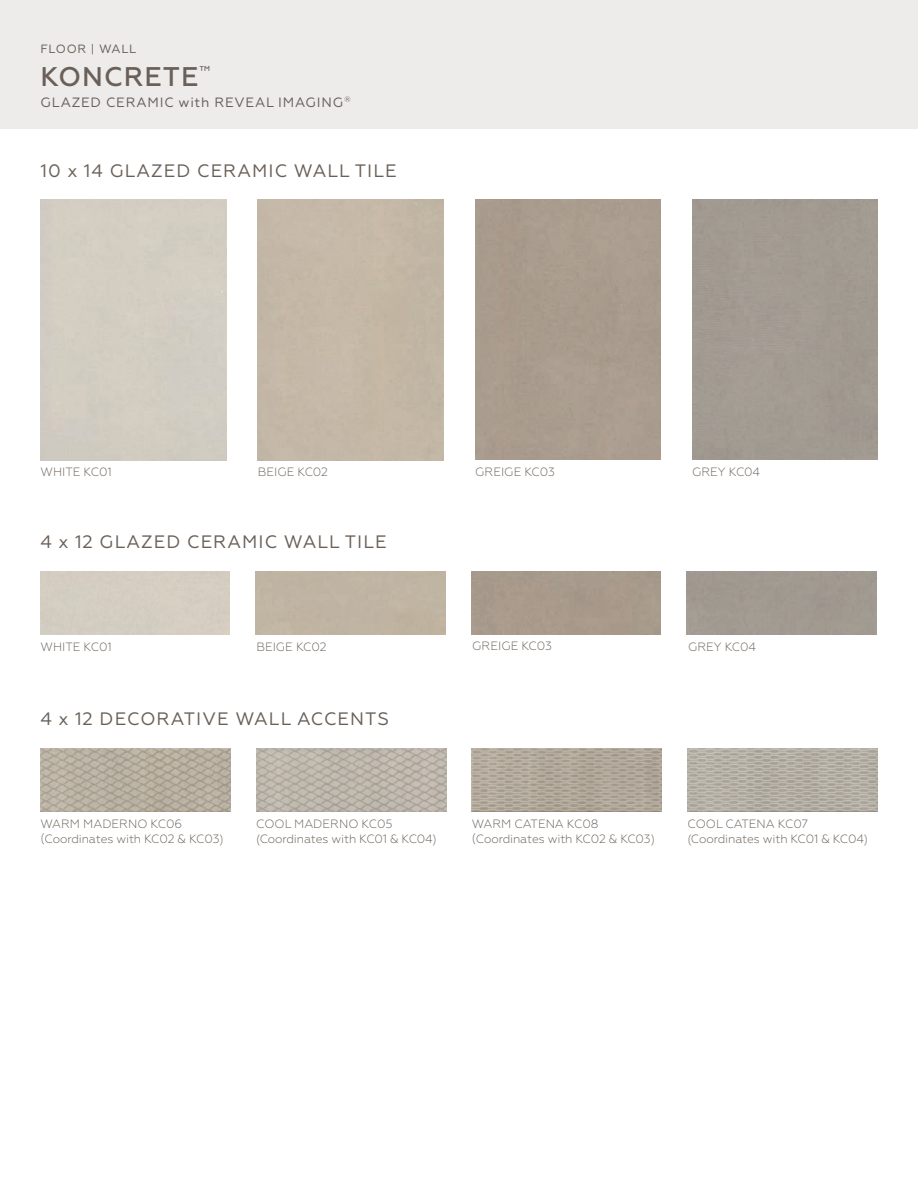
<style>
.page{position:relative;width:918px;height:1188px;background:#fff}
.page>*{position:absolute;margin:0;border:0;box-sizing:border-box;transform-origin:0 0}
.DAL_SS_Header_-_Back{font:500 27px "Geometria";letter-spacing:.04em;color:#6a6058}
.t1{font:18px "Geometria";letter-spacing:.06em;color:#6a6058}
.DAL_SS_Header_Second{font:13.5px "Geometria";letter-spacing:.06em;color:#6a6058}
.DAL_SS_Swatch_Descri{font:300 12px/15px "Geometria";letter-spacing:-.01em;color:#6a6058}
.DAL_SS_Header_Produc{font:12px "Geometria";letter-spacing:.06em;color:#6a6058}
</style>
<div class="page">
<div style="left:0;top:0;width:918px;height:129px;background:#edeceb"></div>
<hr style="left:917px;top:0;width:1px;height:129px;background:#fff">
<img style="left:687px;top:749px;width:190px;height:63px">
<img style="left:472px;top:749px;width:190px;height:63px">
<img style="left:256px;top:749px;width:190px;height:63px">
<img style="left:40px;top:749px;width:191px;height:63px">
<p class="DAL_SS_Header_Produc" style="left:40px;top:42px;width:97px">FLOOR | WALL</p>
<p class="DAL_SS_Header_-_Back" style="left:41px;top:61px;width:171px">KONCRETE<sup>™</sup></p>
<p class="DAL_SS_Header_Second" style="left:40px;top:94px;width:312px">GLAZED CERAMIC with REVEAL IMAGING<sup>®</sup></p>
<p class="t1" style="left:40px;top:160px;width:358px">10 x 14 GLAZED CERAMIC WALL TILE</p>
<p class="DAL_SS_Swatch_Descri" style="left:41px;top:464px;width:73px">WHITE KC01</p>
<p class="DAL_SS_Swatch_Descri" style="left:258px;top:464px;width:72px">BEIGE KC02</p>
<p class="t1" style="left:40px;top:531px;width:348px">4 x 12 GLAZED CERAMIC WALL TILE</p>
<p class="DAL_SS_Swatch_Descri" style="left:41px;top:639px;width:73px">WHITE KC01</p>
<p class="DAL_SS_Swatch_Descri" style="left:256px;top:639px;width:72px">BEIGE KC02</p>
<p class="t1" style="left:40px;top:709px;width:350px">4 x 12 DECORATIVE WALL ACCENTS</p>
<p class="DAL_SS_Swatch_Descri" style="left:475px;top:464px;width:81px">GREIGE KC03</p>
<p class="DAL_SS_Swatch_Descri" style="left:472px;top:639px;width:81px">GREIGE KC03</p>
<p class="DAL_SS_Swatch_Descri" style="left:692px;top:464px;width:70px">GREY KC04</p>
<p class="DAL_SS_Swatch_Descri" style="left:688px;top:639px;width:70px">GREY KC04</p>
<p class="DAL_SS_Swatch_Descri" style="left:40px;top:816px;width:185px">WARM MADERNO KC06 (Coordinates with KC02 &amp; KC03)</p>
<p class="DAL_SS_Swatch_Descri" style="left:256px;top:816px;width:182px">COOL MADERNO KC05 (Coordinates with KC01 &amp; KC04)</p>
<p class="DAL_SS_Swatch_Descri" style="left:472px;top:816px;width:185px">WARM CATENA KC08 (Coordinates with KC02 &amp; KC03)</p>
<p class="DAL_SS_Swatch_Descri" style="left:687px;top:816px;width:182px">COOL CATENA KC07 (Coordinates with KC01 &amp; KC04)</p>
</div>
